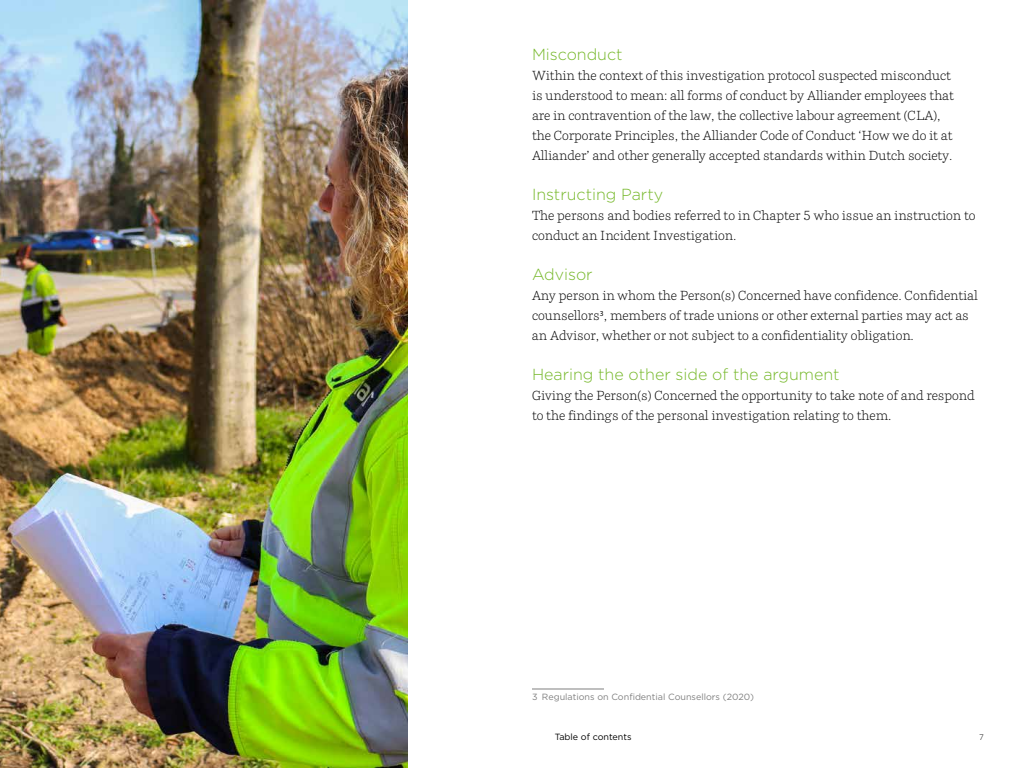
<style>
.page{position:relative;width:1024px;height:768px;background:#fff}
.page>*{position:absolute;margin:0;border:0;box-sizing:border-box;transform-origin:0 0}
.t1{font:300 16px "Gotham";color:#76b82a}
.t2{font:300 13px/20px "Parry";color:#000}
.t3{font:9px "Gotham";color:#808080}
.t4{font:9px "Gotham";color:#000}
.t5{font:300 8px "Gotham";color:#000}
</style>
<div class="page">
<img style="left:0;top:0;width:408px;height:768px">
<hr style="left:532px;top:689px;width:72px;height:1px;background:#808080">
<p class="t1" style="left:532px;top:44px;width:92px">Misconduct</p>
<p class="t2" style="left:532px;top:66px;width:423px">Within the context of this investigation protocol suspected misconduct is understood to mean: all forms of conduct by Alliander employees that are in contravention of the law, the collective labour agreement (CLA), the Corporate Principles, the Alliander Code of Conduct ‘How we do it at Alliander’ and other generally accepted standards within Dutch society.</p>
<p class="t1" style="left:532px;top:184px;width:133px">Instructing Party</p>
<p class="t2" style="left:532px;top:206px;width:445px">The persons and bodies referred to in Chapter 5 who issue an instruction to conduct an Incident Investigation.</p>
<p class="t1" style="left:532px;top:264px;width:62px">Advisor</p>
<p class="t2" style="left:532px;top:286px;width:447px">Any person in whom the Person(s) Concerned have confidence. Confidential counsellors<sup>3</sup>, members of trade unions or other external parties may act as an Advisor, whether or not subject to a confidentiality obligation.</p>
<p class="t1" style="left:532px;top:364px;width:309px">Hearing the other side of the argument</p>
<p class="t2" style="left:532px;top:386px;width:444px">Giving the Person(s) Concerned the opportunity to take note of and respond to the findings of the personal investigation relating to them.</p>
<p class="t3" style="left:532px;top:691px;width:224px">3 Regulations on Confidential Counsellors (2020)</p>
<p class="t4" style="left:555px;top:731px;width:78px">Table of contents</p>
<p class="t5" style="left:979px;top:732px;width:6px">7</p>
</div>
